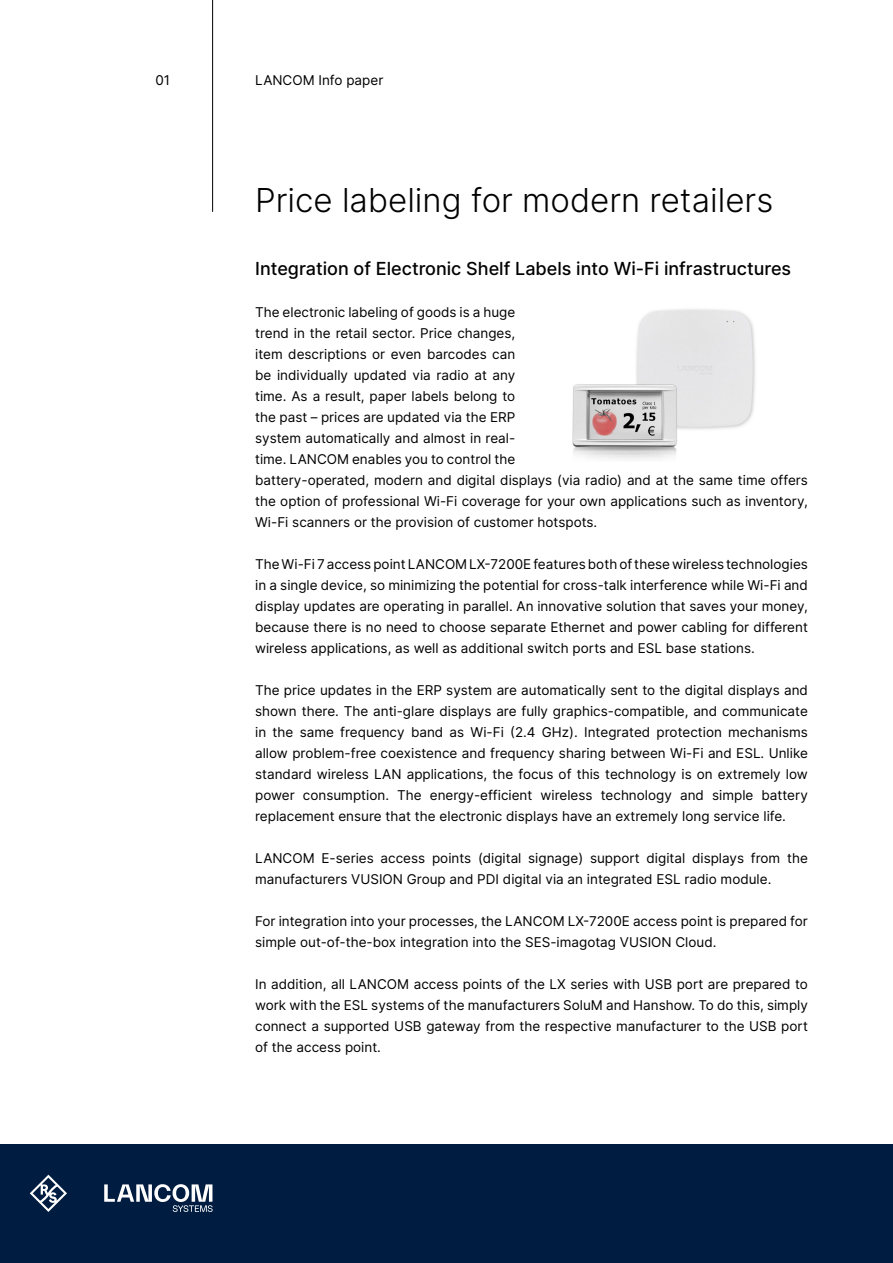
<style>
.page{position:relative;width:893px;height:1263px;background:#fff}
.page>*{position:absolute;margin:0;border:0;box-sizing:border-box;transform-origin:0 0}
.t1{font:300 33px "Inter";color:#000}
.t2{font:500 18px "Inter";color:#000}
.t3{font:13.5px/21px "Inter";color:#000}
</style>
<div class="page">
<hr style="left:212px;top:0;width:1px;height:212px;background:#000">
<div style="left:0;top:1144px;width:893px;height:119px;background:#001d41"></div>
<svg style="left:30px;top:1175px;width:37px;height:37px"></svg>
<svg style="left:104px;top:1184px;width:109px;height:28px"></svg>
<img style="left:572px;top:309px;width:183px;height:150px">
<p class="t3" style="left:155px;top:69px;width:16px">01</p>
<p class="t3" style="left:255px;top:69px;width:130px">LANCOM Info paper</p>
<h1 class="t1" style="left:255px;top:176px;width:520px">Price labeling for modern retailers</h1>
<h2 class="t2" style="left:255px;top:255px;width:538px">Integration of Electronic Shelf Labels into Wi-Fi infrastructures</h2>
<p class="t3" style="left:255px;top:301px;width:554px">The electronic labeling of goods is a huge<br>trend in the retail sector. Price changes,<br>item descriptions or even barcodes can<br>be individually updated via radio at any<br>time. As a result, paper labels belong to<br>the past – prices are updated via the ERP<br>system automatically and almost in real-<br>time. LANCOM enables you to control the<br>battery-operated, modern and digital displays (via radio) and at the same time offers the option of professional Wi-Fi coverage for your own applications such as inventory, Wi-Fi scanners or the provision of customer hotspots.</p>
<p class="t3" style="left:255px;top:553px;width:554px;text-align:justify">The Wi‑Fi 7 access point LANCOM LX-7200E features both of these wireless technologies in a single device, so minimizing the potential for cross-talk interference while Wi‑Fi and display updates are operating in parallel. An innovative solution that saves your money, because there is no need to choose separate Ethernet and power cabling for different wireless applications, as well as additional switch ports and ESL base stations.</p>
<p class="t3" style="left:255px;top:679px;width:554px;text-align:justify">The price updates in the ERP system are automatically sent to the digital displays and shown there. The anti-glare displays are fully graphics-compatible, and communicate in the same frequency band as Wi-Fi (2.4 GHz). Integrated protection mechanisms allow problem-free coexistence and frequency sharing between Wi-Fi and ESL. Unlike standard wireless LAN applications, the focus of this technology is on extremely low power consumption. The energy-efficient wireless technology and simple battery replacement ensure that the electronic displays have an extremely long service life.</p>
<p class="t3" style="left:255px;top:847px;width:554px">LANCOM E-series access points (digital signage) support digital displays from the manufacturers VUSION Group and PDI digital via an integrated ESL radio module.</p>
<p class="t3" style="left:255px;top:910px;width:554px">For integration into your processes, the LANCOM LX-7200E access point is prepared for simple out-of-the-box integration into the SES-imagotag VUSION Cloud.</p>
<p class="t3" style="left:255px;top:973px;width:554px;text-align:justify">In addition, all LANCOM access points of the LX series with USB port are prepared to work with the ESL systems of the manufacturers SoluM and Hanshow. To do this, simply connect a supported USB gateway from the respective manufacturer to the USB port of the access point.</p>
</div>
